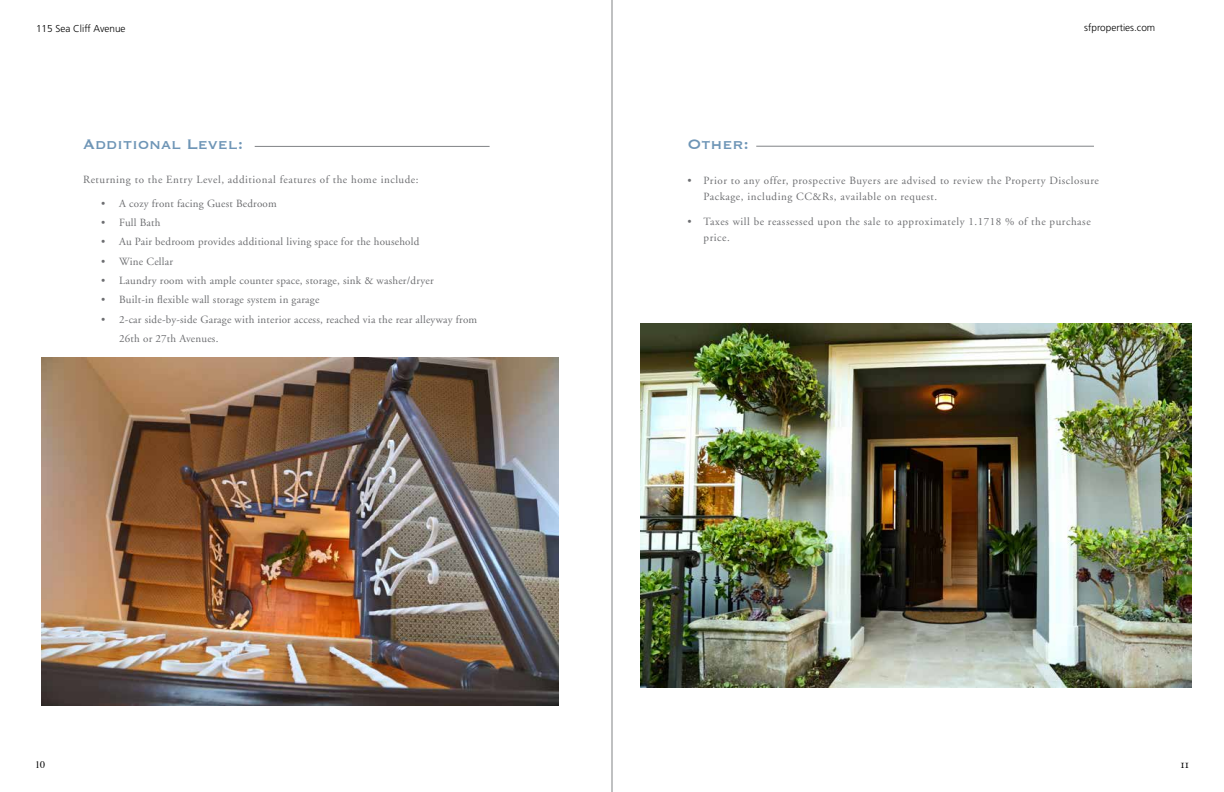
<style>
.page{position:relative;width:1224px;height:792px;background:#fff}
.page>*{position:absolute;margin:0;border:0;box-sizing:border-box;transform-origin:0 0}
.t1{font:18px "Copperplate";color:#6e95b6}
.t2{font:12px "Mrs Eaves Roman";color:#000}
.t3{font:11px/19.3px "Adobe Garamond";letter-spacing:.02em;color:#6d6e71}
.t4{font:11px/16px "Adobe Garamond";letter-spacing:.05em;color:#6d6e71}
.t5{font:300 10px "Frutiger";color:#000}
.t6{font:10px "Times";color:#000}
</style>
<div class="page">
<hr style="left:612px;top:0;width:1px;height:792px;background:#808285">
<img style="left:641px;top:323px;width:551px;height:364px">
<hr style="left:255px;top:146px;width:235px;height:1px;background:#808285">
<hr style="left:756px;top:146px;width:338px;height:1px;background:#808285">
<img style="left:41px;top:358px;width:518px;height:348px">
<p class="t5" style="left:36px;top:23px;width:91px">115 Sea Cliff Avenue</p>
<p class="t5" style="left:1084px;top:22px;width:72px">sfproperties.com</p>
<h1 class="t1" style="left:83px;top:133px;width:162px">Additional Level:</h1>
<p class="t4" style="left:83px;top:171px;width:337px">Returning to the Entry Level, additional features of the home include:</p>
<p class="t3" style="left:101px;top:194px;width:177px">• A cozy front facing Guest Bedroom</p>
<p class="t3" style="left:101px;top:213px;width:61px">• Full Bath</p>
<p class="t3" style="left:101px;top:232px;width:320px">• Au Pair bedroom provides additional living space for the household</p>
<p class="t3" style="left:101px;top:252px;width:73px">• Wine Cellar</p>
<p class="t3" style="left:101px;top:271px;width:334px">• Laundry room with ample counter space, storage, sink &amp; washer/dryer</p>
<p class="t3" style="left:101px;top:290px;width:220px">• Built-in flexible wall storage system in garage</p>
<p class="t3" style="left:119px;top:310px;width:360px;text-indent:-18px">• 2-car side-by-side Garage with interior access, reached via the rear alleyway from<br>26th or 27th Avenues.</p>
<h1 class="t1" style="left:688px;top:133px;width:63px">Other:</h1>
<p class="t4" style="left:704px;top:172px;width:397px;text-indent:-16px">• Prior to any offer, prospective Buyers are advised to review the Property Disclosure<br>Package, including CC&amp;Rs, available on request.</p>
<p class="t4" style="left:704px;top:213px;width:389px;text-indent:-16px">• Taxes will be reassessed upon the sale to approximately 1.1718 % of the purchase price.</p>
<p class="t6" style="left:35px;top:758px;width:11px">10</p>
<p class="t2" style="left:1180px;top:758px;width:10px">11</p>
</div>
